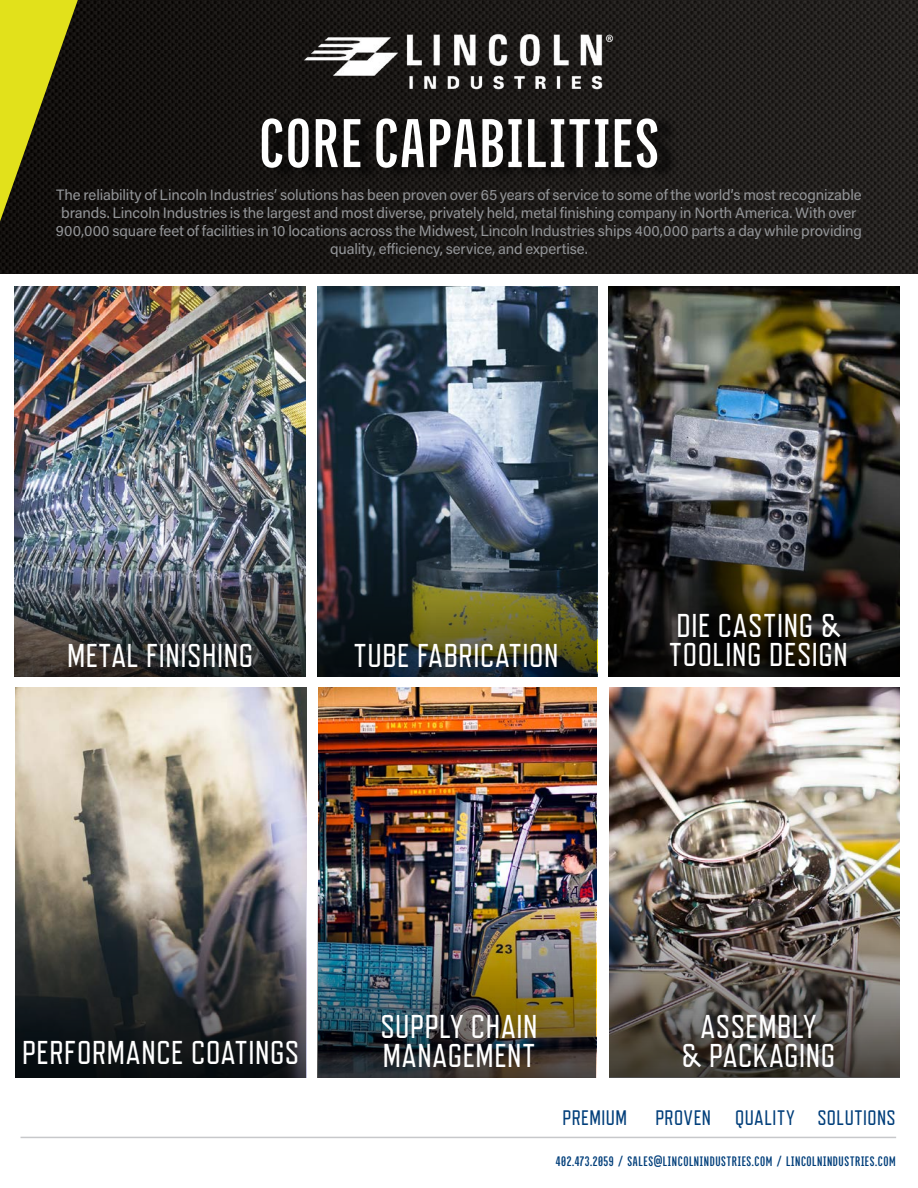
<style>
.page{position:relative;width:918px;height:1188px;background:#fff}
.page>*{position:absolute;margin:0;border:0;box-sizing:border-box;transform-origin:0 0}
.t1{font:700 75px "Titular";letter-spacing:.03em;color:#fff}
.t2{font:33px/28.5px "Refrigerator Deluxe";letter-spacing:.015em;color:#fff}
.t3{font:21px "Refrigerator Deluxe";letter-spacing:.03em;color:#003e7a}
.t4{font:15px/18px "Acumin Pro";letter-spacing:-.005em;color:#939598;text-align:center}
.t5{font:700 15px "Titular";letter-spacing:.04em;color:#003e7a}
</style>
<div class="page">
<img style="left:0;top:0;width:918px;height:273px">
<img style="left:14px;top:286px;width:292px;height:258px">
<img style="left:317px;top:286px;width:280px;height:195px">
<img style="left:609px;top:286px;width:290px;height:195px">
<img style="left:318px;top:688px;width:278px;height:188px">
<img style="left:609px;top:688px;width:290px;height:188px">
<img style="left:14px;top:544px;width:292px;height:132px">
<img style="left:317px;top:481px;width:280px;height:196px">
<svg style="left:609px;top:481px;width:290px;height:195px;background:#2a2927"></svg>
<img style="left:317px;top:876px;width:279px;height:202px">
<img style="left:609px;top:876px;width:290px;height:202px">
<hr style="left:21px;top:1137px;width:875px;height:1px;background:#c7c8ca">
<img style="left:298px;top:22px;width:322px;height:78px">
<svg style="left:0;top:0;width:78px;height:221px;background:#7b7913"></svg>
<div style="left:267px;top:115px;width:411px;height:66px;background:#000;opacity:.75"></div>
<img style="left:16px;top:688px;width:290px;height:194px">
<svg style="left:15px;top:882px;width:291px;height:196px;background:#3a3b3b"></svg>
<h1 class="t1" style="left:259px;top:106px;width:401px">CORE CAPABILITIES</h1>
<p class="t4" style="left:56px;top:186px;width:808px">The reliability of Lincoln Industries’ solutions has been proven over 65 years of service to some of the world’s most recognizable brands. Lincoln Industries is the largest and most diverse, privately held, metal finishing company in North America. With over 900,000 square feet of facilities in 10 locations across the Midwest, Lincoln Industries ships 400,000 parts a day while providing quality, efficiency, service, and expertise.</p>
<h2 class="t2" style="left:67px;top:642px;width:188px">METAL FINISHING</h2>
<h2 class="t2" style="left:354px;top:641px;width:206px">TUBE FABRICATION</h2>
<h2 class="t2" style="left:669px;top:611px;width:180px">DIE CASTING &amp;<br>TOOLING DESIGN</h2>
<h2 class="t2" style="left:22px;top:1039px;width:279px">PERFORMANCE COATINGS</h2>
<h2 class="t2" style="left:380px;top:1012px;width:159px">SUPPLY CHAIN<br>MANAGEMENT</h2>
<h2 class="t2" style="left:682px;top:1012px;width:155px;text-align:center">ASSEMBLY<br>&amp; PACKAGING</h2>
<h3 class="t3" style="left:562px;top:1105px;width:66px">PREMIUM</h3>
<h3 class="t3" style="left:655px;top:1105px;width:242px">PROVEN QUALITY SOLUTIONS</h3>
<p class="t5" style="left:556px;top:1154px;width:341px">402.473.2059 / SALES@LINCOLNINDUSTRIES.COM / LINCOLNINDUSTRIES.COM</p>
</div>
